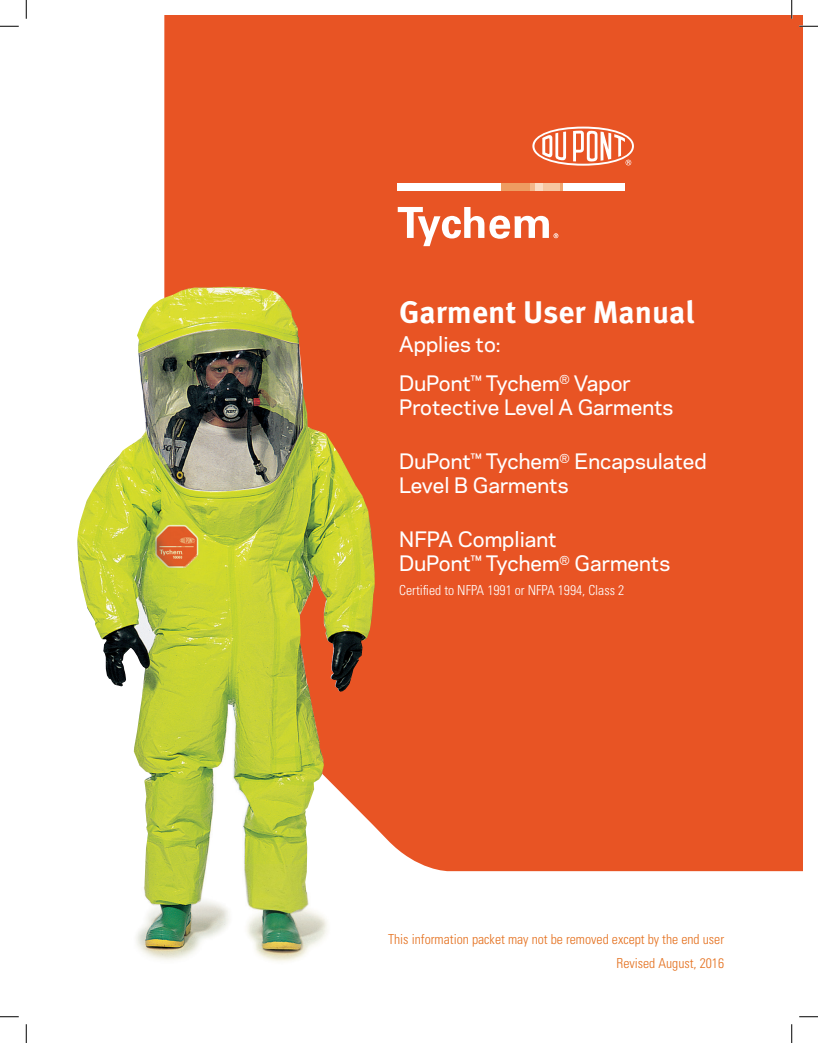
<style>
.page{position:relative;width:818px;height:1043px;background:#fff}
.page>*{position:absolute;margin:0;border:0;box-sizing:border-box;transform-origin:0 0}
.t1{font:700 31.25px "Meta Pro";color:#fff}
.t2{font:500 20px/24px "Chemours Sans";color:#fff}
.t3{font:300 condensed 13.75px/23.8px "Univers LT Std";color:#e4701e;text-align:right}
.t4{font:300 condensed 13.75px "Univers LT Std";color:#fff}
</style>
<div class="page">
<div style="left:164px;top:15px;width:638px;height:856px;background:#e85424"></div>
<div style="left:398px;top:183px;width:103px;height:8px;background:#fff"></div>
<div style="left:563px;top:183px;width:61px;height:8px;background:#fff"></div>
<div style="left:542px;top:183px;width:18px;height:8px;background:#f6c6a1"></div>
<div style="left:501px;top:183px;width:29px;height:8px;background:#ee9c61"></div>
<div style="left:535px;top:183px;width:7px;height:8px;background:#fadcc4"></div>
<svg style="left:560px;top:183px;width:3px;height:8px"></svg>
<div style="left:530px;top:183px;width:5px;height:8px;background:#f3b78a"></div>
<svg style="left:532px;top:127px;width:102px;height:39px"></svg>
<svg style="left:398px;top:207px;width:160px;height:39px"></svg>
<img style="left:77px;top:287px;width:354px;height:675px">
<svg style="left:0;top:25px;width:19px;height:2px"></svg>
<svg style="left:799px;top:25px;width:19px;height:2px"></svg>
<svg style="left:0;top:1016px;width:19px;height:1px"></svg>
<svg style="left:799px;top:1016px;width:19px;height:1px"></svg>
<svg style="left:25px;top:0;width:2px;height:19px"></svg>
<svg style="left:25px;top:1024px;width:2px;height:18px"></svg>
<svg style="left:790px;top:0;width:2px;height:19px"></svg>
<svg style="left:791px;top:1024px;width:1px;height:18px"></svg>
<h1 class="t1" style="left:399px;top:288px;width:296px">Garment User Manual</h1>
<p class="t2" style="left:399px;top:324px;width:233px;line-height:39px">Applies to:<br>DuPont™ Tychem<sup>®</sup> Vapor</p>
<p class="t2" style="left:399px;top:394px;width:275px">Protective Level A Garments</p>
<p class="t2" style="left:399px;top:448px;width:309px">DuPont™ Tychem<sup>®</sup> Encapsulated<br>Level B Garments</p>
<p class="t2" style="left:399px;top:526px;width:272px">NFPA Compliant<br>DuPont™ Tychem<sup>®</sup> Garments</p>
<p class="t4" style="left:399px;top:582px;width:226px">Certified to NFPA 1991 or NFPA 1994, Class 2</p>
<p class="t3" style="left:388px;top:927px;width:337px">This information packet may not be removed except by the end user<br>Revised August, 2016</p>
</div>
